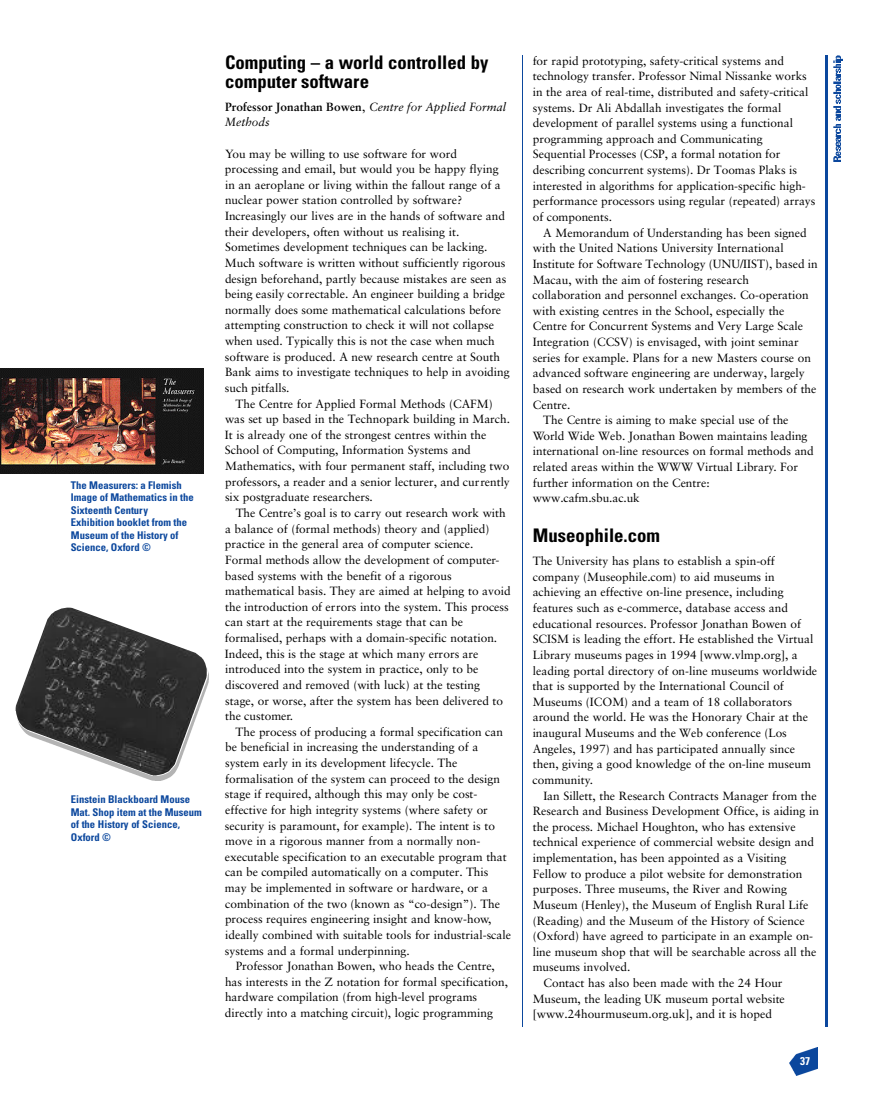
<style>
.page{position:relative;width:887px;height:1099px;background:#fff}
.page>*{position:absolute;margin:0;border:0;box-sizing:border-box;transform-origin:0 0}
.t1{font:700 condensed 18.75px/18.8px "Univers";color:#000}
.t2{font:11.88px/15.6px "Sabon";color:#000}
.t3{font:italic 11.88px/15.6px "Sabon";color:#000}
.t4{font:700 condensed 11.25px "Univers";color:#fff}
.t5{font:700 condensed 10.62px/12.5px "Univers";color:#0b479d}
.s1{font-weight:700;font-style:normal}
.s2{font-style:normal}
</style>
<div class="page">
<img style="left:137px;top:669px;width:72px;height:111px">
<hr style="left:521px;top:56px;width:1px;height:971px;background:#0b479d">
<img style="left:789px;top:1047px;width:28px;height:28px">
<hr style="left:824px;top:56px;width:3px;height:971px;background:#0b479d">
<svg style="left:833px;top:56px;width:9px;height:105px"></svg>
<img style="left:0;top:368px;width:203px;height:105px">
<img style="left:16px;top:608px;width:191px;height:167px">
<p class="t5" style="left:71px;top:480px;width:124px">The Measurers: a Flemish<br>Image of Mathematics in the<br>Sixteenth Century<br>Exhibition booklet from the<br>Museum of the History of<br>Science, Oxford ©</p>
<p class="t5" style="left:71px;top:794px;width:133px">Einstein Blackboard Mouse<br>Mat. Shop item at the Museum of the History of Science,<br>Oxford ©</p>
<h1 class="t1" style="left:225px;top:55px;width:265px">Computing – a world controlled by computer software</h1>
<p class="t3" style="left:225px;top:100px;width:282px"><span class="s1">Professor Jonathan Bowen</span><span class="s2">,</span> Centre for Applied Formal<br>Methods</p>
<p class="t2" style="left:225px;top:147px;width:286px">You may be willing to use software for word processing and email, but would you be happy flying in an aeroplane or living within the fallout range of a nuclear power station controlled by software?<br>Increasingly our lives are in the hands of software and their developers, often without us realising it.<br>Sometimes development techniques can be lacking.<br>Much software is written without sufficiently rigorous design beforehand, partly because mistakes are seen as being easily correctable. An engineer building a bridge normally does some mathematical calculations before attempting construction to check it will not collapse when used. Typically this is not the case when much software is produced. A new research centre at South Bank aims to investigate techniques to help in avoiding such pitfalls.</p>
<p class="t2" style="left:225px;top:397px;width:286px;text-indent:11px">The Centre for Applied Formal Methods (CAFM) was set up based in the Technopark building in March.<br>It is already one of the strongest centres within the School of Computing, Information Systems and Mathematics, with four permanent staff, including two professors, a reader and a senior lecturer, and currently six postgraduate researchers.</p>
<p class="t2" style="left:225px;top:506px;width:287px;text-indent:11px">The Centre’s goal is to carry out research work with a balance of (formal methods) theory and (applied) practice in the general area of computer science.<br>Formal methods allow the development of computer&shy;based systems with the benefit of a rigorous mathematical basis. They are aimed at helping to avoid the introduction of errors into the system. This process can start at the requirements stage that can be formalised, perhaps with a domain-specific notation.<br>Indeed, this is the stage at which many errors are introduced into the system in practice, only to be discovered and removed (with luck) at the testing stage, or worse, after the system has been delivered to the customer.</p>
<p class="t2" style="left:225px;top:725px;width:287px;text-indent:11px">The process of producing a formal specification can be beneficial in increasing the understanding of a system early in its development lifecycle. The formalisation of the system can proceed to the design stage if required, although this may only be cost&shy;effective for high integrity systems (where safety or security is paramount, for example). The intent is to move in a rigorous manner from a normally non&shy;executable specification to an executable program that can be compiled automatically on a computer. This may be implemented in software or hardware, or a combination of the two (known as “co-design”). The process requires engineering insight and know-how, ideally combined with suitable tools for industrial-scale systems and a formal underpinning.</p>
<p class="t2" style="left:225px;top:959px;width:284px;text-indent:11px">Professor Jonathan Bowen, who heads the Centre, has interests in the Z notation for formal specification, hardware compilation (from high-level programs directly into a matching circuit), logic programming</p>
<p class="t2" style="left:532px;top:54px;width:284px">for rapid prototyping, safety-critical systems and technology transfer. Professor Nimal Nissanke works in the area of real-time, distributed and safety-critical systems. Dr Ali Abdallah investigates the formal development of parallel systems using a functional programming approach and Communicating Sequential Processes (CSP, a formal notation for describing concurrent systems). Dr Toomas Plaks is interested in algorithms for application-specific high&shy;performance processors using regular (repeated) arrays of components.</p>
<p class="t2" style="left:543px;top:226px;width:265px">A Memorandum of Understanding has been signed</p>
<p class="t2" style="left:532px;top:241px;width:252px">with the United Nations University International</p>
<p class="t2" style="left:532px;top:257px;width:286px">Institute for Software Technology (UNU/IIST), based in</p>
<p class="t2" style="left:532px;top:273px;width:218px">Macau, with the aim of fostering research</p>
<p class="t2" style="left:532px;top:288px;width:277px">collaboration and personnel exchanges. Co-operation</p>
<p class="t2" style="left:532px;top:304px;width:253px">with existing centres in the School, especially the</p>
<p class="t2" style="left:532px;top:319px;width:272px">Centre for Concurrent Systems and Very Large Scale</p>
<p class="t2" style="left:532px;top:335px;width:267px">Integration (CCSV) is envisaged, with joint seminar</p>
<p class="t2" style="left:532px;top:351px;width:280px">series for example. Plans for a new Masters course on</p>
<p class="t2" style="left:532px;top:366px;width:273px">advanced software engineering are underway, largely</p>
<p class="t2" style="left:532px;top:382px;width:285px">based on research work undertaken by members of the</p>
<p class="t2" style="left:532px;top:398px;width:39px">Centre.</p>
<p class="t2" style="left:543px;top:413px;width:247px">The Centre is aiming to make special use of the</p>
<p class="t2" style="left:532px;top:429px;width:276px">World Wide Web. Jonathan Bowen maintains leading</p>
<p class="t2" style="left:532px;top:444px;width:282px">international on-line resources on formal methods and</p>
<p class="t2" style="left:532px;top:460px;width:267px">related areas within the WWW Virtual Library. For</p>
<p class="t2" style="left:532px;top:476px;width:178px">further information on the Centre:</p>
<p class="t2" style="left:532px;top:491px;width:109px">www.cafm.sbu.ac.uk</p>
<h1 class="t1" style="left:532px;top:528px;width:129px">Museophile.com</h1>
<p class="t2" style="left:532px;top:554px;width:286px">The University has plans to establish a spin-off company (Museophile.com) to aid museums in achieving an effective on-line presence, including features such as e-commerce, database access and educational resources. Professor Jonathan Bowen of SCISM is leading the effort. He established the Virtual Library museums pages in 1994 [www.vlmp.org], a leading portal directory of on-line museums worldwide that is supported by the International Council of Museums (ICOM) and a team of 18 collaborators around the world. He was the Honorary Chair at the inaugural Museums and the Web conference (Los Angeles, 1997) and has participated annually since then, giving a good knowledge of the on-line museum community.</p>
<p class="t2" style="left:543px;top:788px;width:275px">Ian Sillett, the Research Contracts Manager from the</p>
<p class="t2" style="left:532px;top:804px;width:288px">Research and Business Development Office, is aiding in</p>
<p class="t2" style="left:532px;top:820px;width:264px">the process. Michael Houghton, who has extensive</p>
<p class="t2" style="left:532px;top:835px;width:283px">technical experience of commercial website design and</p>
<p class="t2" style="left:532px;top:851px;width:255px">implementation, has been appointed as a Visiting</p>
<p class="t2" style="left:532px;top:867px;width:271px">Fellow to produce a pilot website for demonstration</p>
<p class="t2" style="left:532px;top:882px;width:256px">purposes. Three museums, the River and Rowing</p>
<p class="t2" style="left:532px;top:898px;width:277px">Museum (Henley), the Museum of English Rural Life</p>
<p class="t2" style="left:532px;top:913px;width:273px">(Reading) and the Museum of the History of Science</p>
<p class="t2" style="left:532px;top:929px;width:282px">(Oxford) have agreed to participate in an example on-</p>
<p class="t2" style="left:532px;top:945px;width:285px">line museum shop that will be searchable across all the</p>
<p class="t2" style="left:532px;top:960px;width:99px">museums involved.</p>
<p class="t2" style="left:543px;top:976px;width:240px">Contact has also been made with the 24 Hour</p>
<p class="t2" style="left:532px;top:992px;width:254px">Museum, the leading UK museum portal website</p>
<p class="t2" style="left:532px;top:1007px;width:240px">[www.24hourmuseum.org.uk], and it is hoped</p>
<p class="t4" style="left:800px;top:1057px;width:11px">37</p>
</div>
